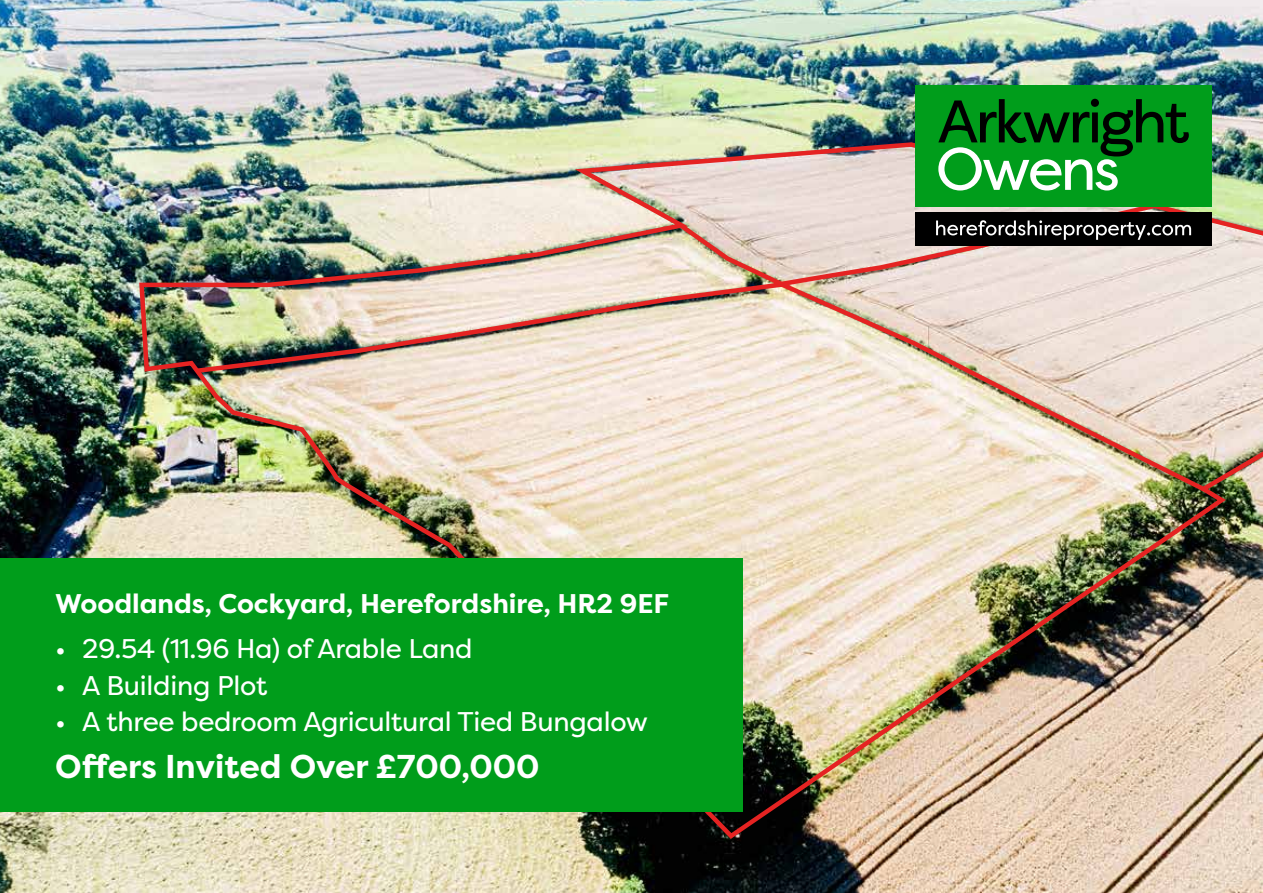
<style>
.page{position:relative;width:1263px;height:893px;background:#fff}
.page>*{position:absolute;margin:0;border:0;box-sizing:border-box;transform-origin:0 0}
.t1{font:700 33px "Filson Pro";color:#fff}
.t2{font:27px "Filson Pro";letter-spacing:-.01em;color:#fff}
.t3{font:700 27px "Filson Pro";color:#fff}
</style>
<div class="page">
<img style="left:0;top:0;width:1263px;height:893px">
<img style="left:137px;top:140px;width:1126px;height:702px">
<img style="left:192px;top:220px;width:581px;height:156px">
<svg style="left:773px;top:201px;width:436px;height:294px;background:#e9d7ca"></svg>
<div style="left:915px;top:85px;width:297px;height:122px;background:#009d1b"></div>
<div style="left:915px;top:212px;width:297px;height:33px;background:#000"></div>
<svg style="left:936px;top:220px;width:255px;height:20px"></svg>
<svg style="left:938px;top:99px;width:251px;height:92px"></svg>
<div style="left:0;top:559px;width:742px;height:253px;background:#009d1b"></div>
<p class="t3" style="left:55px;top:586px;width:615px">Woodlands, Cockyard, Herefordshire, HR2 9EF</p>
<p class="t2" style="left:55px;top:630px;width:419px">• 29.54 (11.96 Ha) of Arable Land</p>
<p class="t2" style="left:55px;top:667px;width:214px">• A Building Plot</p>
<p class="t2" style="left:55px;top:704px;width:594px">• A three bedroom Agricultural Tied Bungalow</p>
<p class="t1" style="left:55px;top:746px;width:486px">Offers Invited Over £700,000</p>
</div>
